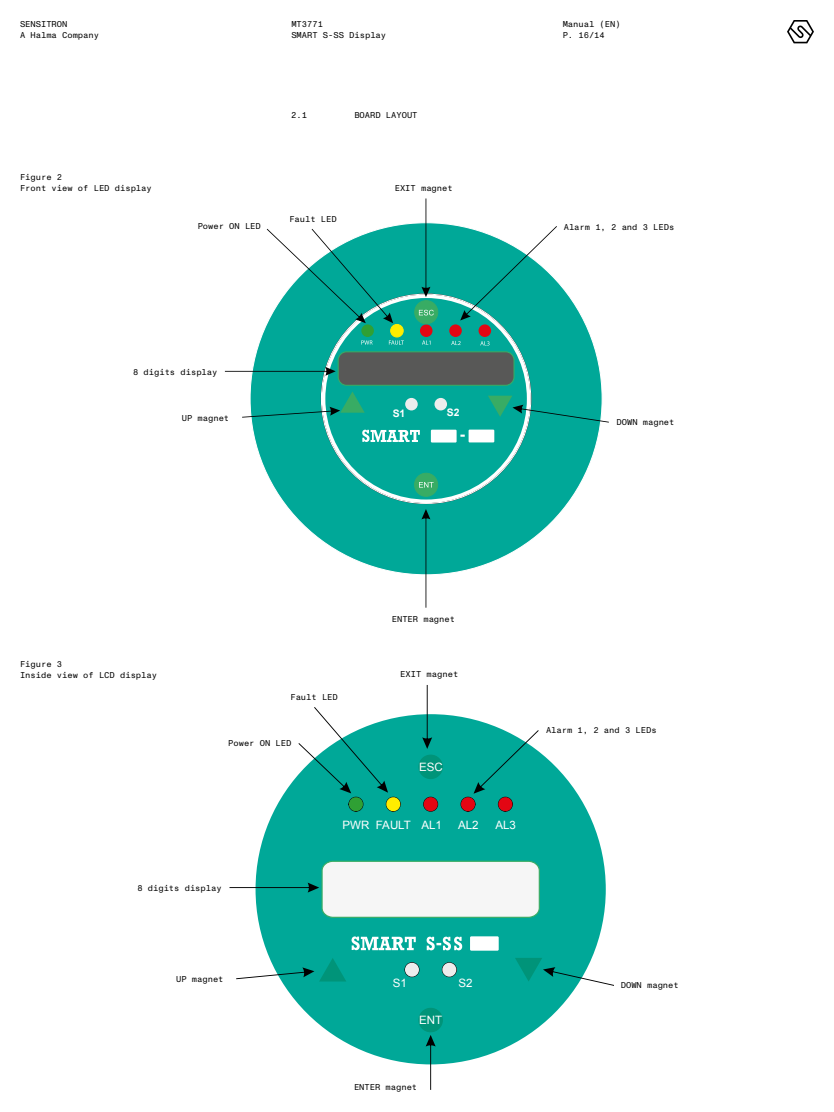
<style>
.page{position:relative;width:834px;height:1112px;background:#fff}
.page>*{position:absolute;margin:0;border:0;box-sizing:border-box;transform-origin:0 0}
.t1{font:11.55px "Arial";color:#fff}
.t2{font:700 10.35px "Arial";color:#fff}
.t3{font:8.5px/11px "Monument Grotesk Mono";color:#000}
</style>
<div class="page">
<svg style="left:787px;top:20px;width:27px;height:23px"></svg>
<div style="left:256px;top:714px;width:350px;height:350px;background:#00a898;border-radius:50%"></div>
<div style="left:423px;top:797px;width:15px;height:14px;border:1px solid #070707;border-radius:50%"></div>
<div style="left:442px;top:963px;width:15px;height:14px;border:1px solid #070707;border-radius:50%"></div>
<svg style="left:405px;top:963px;width:14px;height:14px"></svg>
<div style="left:424px;top:797px;width:14px;height:14px;background:#e30613;border-radius:50%"></div>
<div style="left:419px;top:755px;width:23px;height:24px;background:#009479;border-radius:50%"></div>
<div style="left:418px;top:755px;width:25px;height:24px;border:1px solid #009479;border-radius:50%"></div>
<div style="left:405px;top:963px;width:14px;height:14px;background:#ededed;border-radius:50%"></div>
<div style="left:442px;top:963px;width:14px;height:14px;background:#ededed;border-radius:50%"></div>
<div style="left:419px;top:1008px;width:23px;height:24px;background:#009479;border-radius:50%"></div>
<div style="left:418px;top:1008px;width:25px;height:24px;border:1px solid #009479;border-radius:50%"></div>
<div style="left:470px;top:936px;width:29px;height:15px;background:#fff"></div>
<svg style="left:352px;top:936px;width:64px;height:14px"></svg>
<svg style="left:427px;top:937px;width:35px;height:13px"></svg>
<svg style="left:236px;top:958px;width:110px;height:24px"></svg>
<svg style="left:515px;top:958px;width:98px;height:28px"></svg>
<svg style="left:298px;top:707px;width:102px;height:104px"></svg>
<svg style="left:461px;top:730px;width:78px;height:81px"></svg>
<svg style="left:230px;top:860px;width:310px;height:58px"></svg>
<svg style="left:422px;top:685px;width:10px;height:64px"></svg>
<svg style="left:426px;top:1035px;width:10px;height:55px"></svg>
<div style="left:250px;top:223px;width:352px;height:352px;background:#00a898;border-radius:50%"></div>
<svg style="left:321px;top:294px;width:210px;height:210px;background:#f0f2f2"></svg>
<div style="left:325px;top:298px;width:202px;height:202px;background:#00a898;border-radius:50%"></div>
<svg style="left:361px;top:340px;width:12px;height:5px"></svg>
<svg style="left:389px;top:340px;width:15px;height:5px"></svg>
<svg style="left:422px;top:340px;width:8px;height:5px"></svg>
<svg style="left:451px;top:341px;width:10px;height:4px"></svg>
<svg style="left:480px;top:341px;width:10px;height:4px"></svg>
<div style="left:338px;top:352px;width:176px;height:33px;background:#585857;border-radius:8px"></div>
<div style="left:338px;top:351px;width:177px;height:35px;border:1px solid #38ac64;border-radius:8px"></div>
<div style="left:361px;top:324px;width:13px;height:13px;background:#2fa034;border-radius:50%"></div>
<div style="left:391px;top:324px;width:12px;height:13px;background:#ffed00;border-radius:50%"></div>
<div style="left:390px;top:324px;width:13px;height:13px;border:1px solid #ffed00;border-radius:50%"></div>
<div style="left:420px;top:324px;width:13px;height:13px;background:#e30613;border-radius:50%"></div>
<div style="left:449px;top:324px;width:13px;height:13px;background:#e30613;border-radius:50%"></div>
<div style="left:479px;top:324px;width:12px;height:13px;background:#e30613;border-radius:50%"></div>
<div style="left:405px;top:398px;width:13px;height:12px;background:#ededed;border-radius:50%"></div>
<div style="left:434px;top:398px;width:13px;height:12px;background:#ededed;border-radius:50%"></div>
<div style="left:415px;top:301px;width:23px;height:23px;background:#38ac64;border-radius:50%"></div>
<div style="left:414px;top:300px;width:24px;height:24px;border:1px solid #38ac64;border-radius:50%"></div>
<svg style="left:419px;top:310px;width:15px;height:5px"></svg>
<div style="left:415px;top:473px;width:23px;height:23px;background:#38ac64;border-radius:50%"></div>
<div style="left:414px;top:473px;width:24px;height:24px;border:1px solid #38ac64;border-radius:50%"></div>
<svg style="left:419px;top:482px;width:15px;height:6px"></svg>
<div style="left:469px;top:430px;width:25px;height:12px;background:#fff"></div>
<div style="left:431px;top:430px;width:26px;height:13px;background:#fff"></div>
<svg style="left:362px;top:430px;width:58px;height:12px"></svg>
<svg style="left:242px;top:391px;width:123px;height:27px"></svg>
<svg style="left:488px;top:396px;width:121px;height:27px"></svg>
<svg style="left:421px;top:509px;width:9px;height:99px"></svg>
<svg style="left:267px;top:229px;width:126px;height:94px"></svg>
<svg style="left:460px;top:226px;width:97px;height:94px"></svg>
<svg style="left:225px;top:367px;width:111px;height:9px"></svg>
<svg style="left:421px;top:199px;width:9px;height:98px"></svg>
<p class="t3" style="left:20px;top:18px;width:81px">SENSITRON<br>A Halma Company</p>
<p class="t3" style="left:291px;top:18px;width:96px">MT3771<br>SMART S-SS Display</p>
<p class="t3" style="left:563px;top:18px;width:59px">Manual (EN)<br>P. 16/14</p>
<p class="t3" style="left:291px;top:109px;width:17px">2.1</p>
<p class="t3" style="left:354px;top:109px;width:65px">BOARD LAYOUT</p>
<p class="t3" style="left:20px;top:171px;width:133px">Figure 2<br>Front view of LED display</p>
<p class="t3" style="left:395px;top:183px;width:59px">EXIT magnet</p>
<p class="t3" style="left:289px;top:213px;width:49px">Fault LED</p>
<p class="t3" style="left:198px;top:220px;width:65px">Power ON LED</p>
<p class="t3" style="left:133px;top:366px;width:86px">8 digits display</p>
<p class="t3" style="left:182px;top:412px;width:49px">UP magnet</p>
<p class="t2" style="left:393px;top:406px;width:14px">S1</p>
<p class="t2" style="left:447px;top:406px;width:14px">S2</p>
<p class="t3" style="left:564px;top:221px;width:112px">Alarm 1, 2 and 3 LEDs</p>
<p class="t3" style="left:617px;top:416px;width:59px">DOWN magnet</p>
<p class="t3" style="left:20px;top:658px;width:139px">Figure 3<br>Inside view of LCD display</p>
<p class="t3" style="left:392px;top:613px;width:65px">ENTER magnet</p>
<p class="t3" style="left:290px;top:691px;width:49px">Fault LED</p>
<p class="t3" style="left:228px;top:738px;width:65px">Power ON LED</p>
<p class="t3" style="left:400px;top:669px;width:59px">EXIT magnet</p>
<h1 class="t1" style="left:419px;top:759px;width:25px">ESC</h1>
<h1 class="t1" style="left:343px;top:817px;width:101px">PWR FAULT AL1</h1>
<h1 class="t1" style="left:458px;top:817px;width:22px">AL2</h1>
<h1 class="t1" style="left:495px;top:817px;width:22px">AL3</h1>
<p class="t3" style="left:137px;top:882px;width:86px">8 digits display</p>
<p class="t3" style="left:546px;top:724px;width:112px">Alarm 1, 2 and 3 LEDs</p>
<p class="t3" style="left:176px;top:973px;width:49px">UP magnet</p>
<h1 class="t1" style="left:393px;top:975px;width:16px">S1</h1>
<h1 class="t1" style="left:459px;top:975px;width:16px">S2</h1>
<h1 class="t1" style="left:419px;top:1013px;width:25px">ENT</h1>
<p class="t3" style="left:354px;top:1081px;width:65px">ENTER magnet</p>
<p class="t3" style="left:621px;top:979px;width:59px">DOWN magnet</p>
</div>
